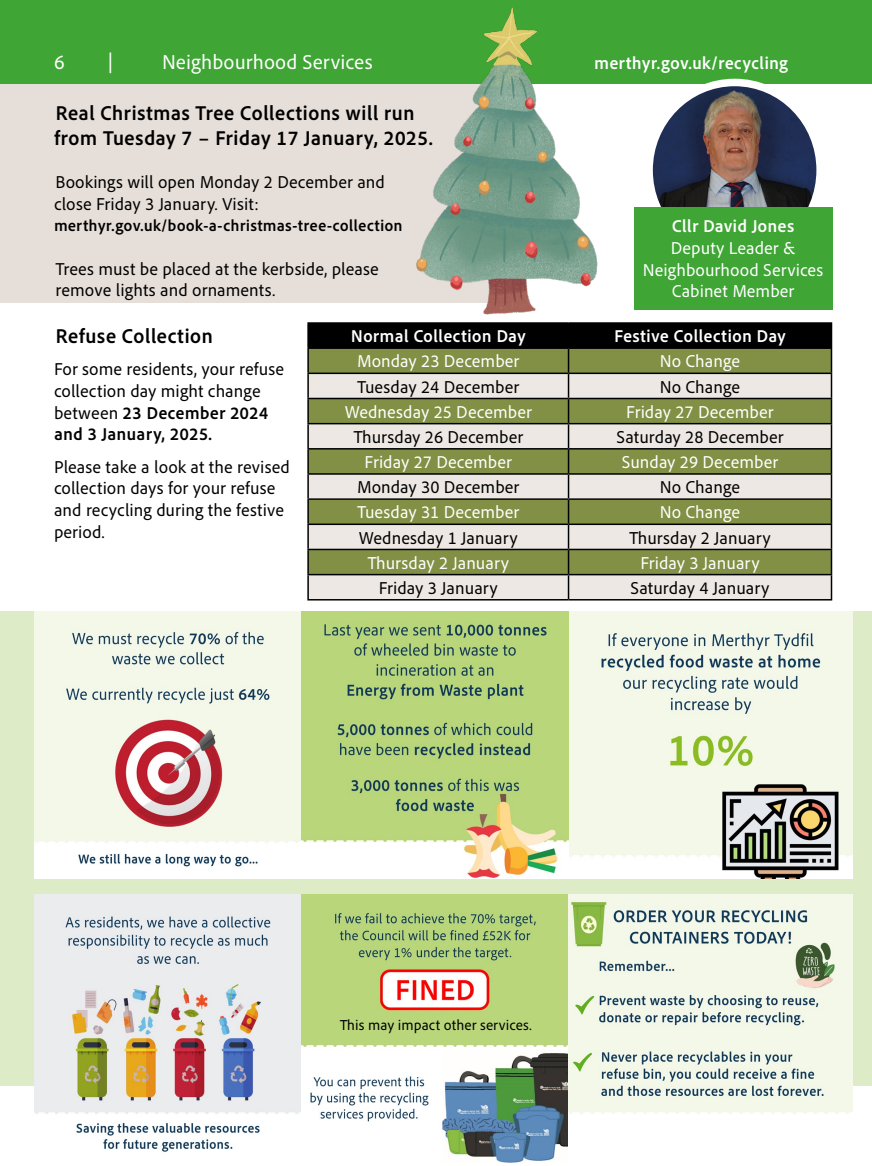
<style>
.page{position:relative;width:872px;height:1166px;background:#fff}
.page>*{position:absolute;margin:0;border:0;box-sizing:border-box;transform-origin:0 0}
.t1{font:700 21px/25.2px "Adobe Clean UX";color:#000}
.t2{font:21px "Adobe Clean UX";color:#fff}
.t3{font:18px/21.6px "Adobe Clean UX";color:#000}
.t4{font:18px/21.6px "Adobe Clean UX";color:#fff;text-align:center}
.t5{font:700 18px "Adobe Clean UX";color:#fff}
.t6{font:700 16.5px "Adobe Clean UX";color:#000}
.t7{font:15px "Adobe Clean UX";color:#000}
.s1{font-weight:700}
</style>
<div class="page">
<div style="left:0;top:84px;width:514px;height:219px;background:#e6ded8"></div>
<div style="left:0;top:611px;width:872px;height:473px;background:#ddecc7"></div>
<img style="left:34px;top:894px;width:534px;height:267px">
<hr style="left:871px;top:330px;width:1px;height:158px;background:#ac937e">
<div style="left:319px;top:1015px;width:230px;height:24px;background:#b9d67a"></div>
<div style="left:308px;top:323px;width:260px;height:25px;background:#000"></div>
<div style="left:568px;top:323px;width:263px;height:25px;background:#000"></div>
<div style="left:308px;top:348px;width:260px;height:25px;background:#819045"></div>
<div style="left:568px;top:348px;width:263px;height:25px;background:#819045"></div>
<div style="left:308px;top:398px;width:260px;height:25px;background:#819045"></div>
<div style="left:568px;top:398px;width:263px;height:25px;background:#819045"></div>
<div style="left:308px;top:448px;width:260px;height:26px;background:#819045"></div>
<div style="left:568px;top:448px;width:263px;height:26px;background:#819045"></div>
<div style="left:308px;top:499px;width:260px;height:25px;background:#819045"></div>
<div style="left:568px;top:499px;width:263px;height:25px;background:#819045"></div>
<div style="left:308px;top:549px;width:260px;height:25px;background:#819045"></div>
<div style="left:568px;top:549px;width:263px;height:25px;background:#819045"></div>
<div style="left:308px;top:373px;width:260px;height:25px;background:#ede8e3"></div>
<div style="left:568px;top:373px;width:263px;height:25px;background:#ede8e3"></div>
<div style="left:308px;top:423px;width:260px;height:25px;background:#ede8e3"></div>
<div style="left:568px;top:423px;width:263px;height:25px;background:#ede8e3"></div>
<div style="left:308px;top:474px;width:260px;height:25px;background:#ede8e3"></div>
<div style="left:568px;top:474px;width:263px;height:25px;background:#ede8e3"></div>
<div style="left:308px;top:524px;width:260px;height:25px;background:#ede8e3"></div>
<div style="left:568px;top:524px;width:263px;height:25px;background:#ede8e3"></div>
<div style="left:308px;top:574px;width:260px;height:25px;background:#ede8e3"></div>
<div style="left:568px;top:574px;width:263px;height:25px;background:#ede8e3"></div>
<hr style="left:307px;top:322px;width:261px;height:2px;background:#000">
<hr style="left:307px;top:324px;width:2px;height:23px;background:#000">
<hr style="left:568px;top:322px;width:264px;height:2px;background:#000">
<hr style="left:830px;top:324px;width:2px;height:23px;background:#000">
<hr style="left:307px;top:347px;width:261px;height:2px;background:#000">
<hr style="left:307px;top:349px;width:2px;height:23px;background:#000">
<hr style="left:568px;top:347px;width:264px;height:2px;background:#000">
<hr style="left:830px;top:349px;width:2px;height:23px;background:#000">
<hr style="left:307px;top:372px;width:261px;height:2px;background:#000">
<hr style="left:307px;top:374px;width:2px;height:23px;background:#000">
<hr style="left:568px;top:372px;width:264px;height:2px;background:#000">
<hr style="left:830px;top:374px;width:2px;height:23px;background:#000">
<hr style="left:307px;top:397px;width:261px;height:2px;background:#000">
<hr style="left:307px;top:399px;width:2px;height:24px;background:#000">
<hr style="left:568px;top:397px;width:264px;height:2px;background:#000">
<hr style="left:830px;top:399px;width:2px;height:24px;background:#000">
<hr style="left:307px;top:423px;width:261px;height:1px;background:#000">
<hr style="left:307px;top:424px;width:2px;height:24px;background:#000">
<hr style="left:568px;top:423px;width:264px;height:1px;background:#000">
<hr style="left:830px;top:424px;width:2px;height:24px;background:#000">
<hr style="left:307px;top:448px;width:261px;height:1px;background:#000">
<hr style="left:307px;top:449px;width:2px;height:24px;background:#000">
<hr style="left:568px;top:448px;width:264px;height:1px;background:#000">
<hr style="left:830px;top:449px;width:2px;height:24px;background:#000">
<hr style="left:307px;top:473px;width:261px;height:1px;background:#000">
<hr style="left:307px;top:474px;width:2px;height:24px;background:#000">
<hr style="left:568px;top:473px;width:264px;height:1px;background:#000">
<hr style="left:830px;top:474px;width:2px;height:24px;background:#000">
<hr style="left:307px;top:498px;width:261px;height:1px;background:#000">
<hr style="left:307px;top:499px;width:2px;height:24px;background:#000">
<hr style="left:568px;top:498px;width:264px;height:1px;background:#000">
<hr style="left:830px;top:499px;width:2px;height:24px;background:#000">
<hr style="left:307px;top:523px;width:261px;height:2px;background:#000">
<hr style="left:307px;top:525px;width:2px;height:23px;background:#000">
<hr style="left:568px;top:523px;width:264px;height:2px;background:#000">
<hr style="left:830px;top:525px;width:2px;height:23px;background:#000">
<hr style="left:307px;top:548px;width:261px;height:2px;background:#000">
<hr style="left:307px;top:550px;width:2px;height:23px;background:#000">
<hr style="left:568px;top:548px;width:264px;height:2px;background:#000">
<hr style="left:830px;top:550px;width:2px;height:23px;background:#000">
<hr style="left:307px;top:573px;width:261px;height:2px;background:#000">
<hr style="left:307px;top:575px;width:2px;height:24px;background:#000">
<hr style="left:568px;top:573px;width:264px;height:2px;background:#000">
<svg style="left:568px;top:348px;width:1px;height:251px"></svg>
<hr style="left:830px;top:575px;width:2px;height:24px;background:#000">
<hr style="left:307px;top:599px;width:261px;height:1px;background:#000">
<hr style="left:568px;top:599px;width:264px;height:1px;background:#000">
<div style="left:0;top:0;width:872px;height:84px;background:#3fa535"></div>
<img style="left:654px;top:82px;width:161px;height:125px">
<div style="left:645px;top:79px;width:179px;height:182px;border:8px solid #fff;border-radius:50%"></div>
<div style="left:634px;top:207px;width:198px;height:102px;background:#3fa535"></div>
<img style="left:416px;top:7px;width:182px;height:308px">
<img style="left:34px;top:611px;width:818px;height:267px">
<img style="left:568px;top:894px;width:284px;height:220px">
<p class="t2" style="left:54px;top:49px;width:12px">6</p>
<p class="t2" style="left:108px;top:49px;width:6px">|</p>
<p class="t2" style="left:162px;top:49px;width:212px">Neighbourhood Services</p>
<p class="t5" style="left:594px;top:52px;width:195px">merthyr.gov.uk/recycling</p>
<p class="t1" style="left:54px;top:99px;width:381px">Real Christmas Tree Collections will run from Tuesday 7 – Friday 17 January, 2025.</p>
<p class="t3" style="left:54px;top:171px;width:332px">Bookings will open Monday 2 December and close Friday 3 January. Visit:</p>
<p class="t6" style="left:54px;top:215px;width:350px">merthyr.gov.uk/book-a-christmas-tree-collection</p>
<p class="t3" style="left:56px;top:257px;width:325px">Trees must be placed at the kerbside, please remove lights and ornaments.</p>
<h3 class="t1" style="left:56px;top:322px;width:159px">Refuse Collection</h3>
<p class="t3" style="left:54px;top:358px;width:232px">For some residents, your refuse collection day might change between <span class="s1">23 December 2024 and 3 January, 2025.</span></p>
<p class="t3" style="left:54px;top:455px;width:237px">Please take a look at the revised collection days for your refuse and recycling during the festive period.</p>
<p class="t4" style="left:643px;top:215px;width:182px"><span class="s1">Cllr David Jones<br></span>Deputy Leader &amp;<br>Neighbourhood Services<br>Cabinet Member</p>
<p class="t5" style="left:351px;top:324px;width:176px">Normal Collection Day</p>
<p class="t5" style="left:614px;top:324px;width:173px">Festive Collection Day</p>
<p class="t4" style="left:357px;top:350px;width:164px">Monday 23 December</p>
<p class="t4" style="left:660px;top:350px;width:82px">No Change</p>
<p class="t3" style="left:357px;top:375px;width:164px">Tuesday 24 December</p>
<p class="t3" style="left:660px;top:375px;width:82px">No Change</p>
<p class="t4" style="left:345px;top:400px;width:189px">Wednesday 25 December</p>
<p class="t4" style="left:626px;top:400px;width:149px">Friday 27 December</p>
<p class="t3" style="left:353px;top:425px;width:171px">Tursday 26 December</p>
<p class="t3" style="left:616px;top:425px;width:169px">Saturday 28 December</p>
<p class="t4" style="left:364px;top:450px;width:149px">Friday 27 December</p>
<p class="t4" style="left:622px;top:450px;width:158px">Sunday 29 December</p>
<p class="t3" style="left:357px;top:475px;width:164px">Monday 30 December</p>
<p class="t3" style="left:660px;top:475px;width:82px">No Change</p>
<p class="t4" style="left:357px;top:501px;width:164px">Tuesday 31 December</p>
<p class="t4" style="left:660px;top:501px;width:82px">No Change</p>
<p class="t3" style="left:359px;top:526px;width:161px">Wednesday 1 January</p>
<p class="t3" style="left:629px;top:526px;width:143px">Tursday 2 January</p>
<p class="t4" style="left:367px;top:551px;width:143px">Tursday 2 January</p>
<p class="t4" style="left:640px;top:551px;width:121px">Friday 3 January</p>
<p class="t3" style="left:379px;top:576px;width:121px">Friday 3 January</p>
<p class="t3" style="left:630px;top:576px;width:140px">Saturday 4 January</p>
<p class="t7" style="left:340px;top:1015px;width:194px">Tis may impact other services.</p>
</div>
